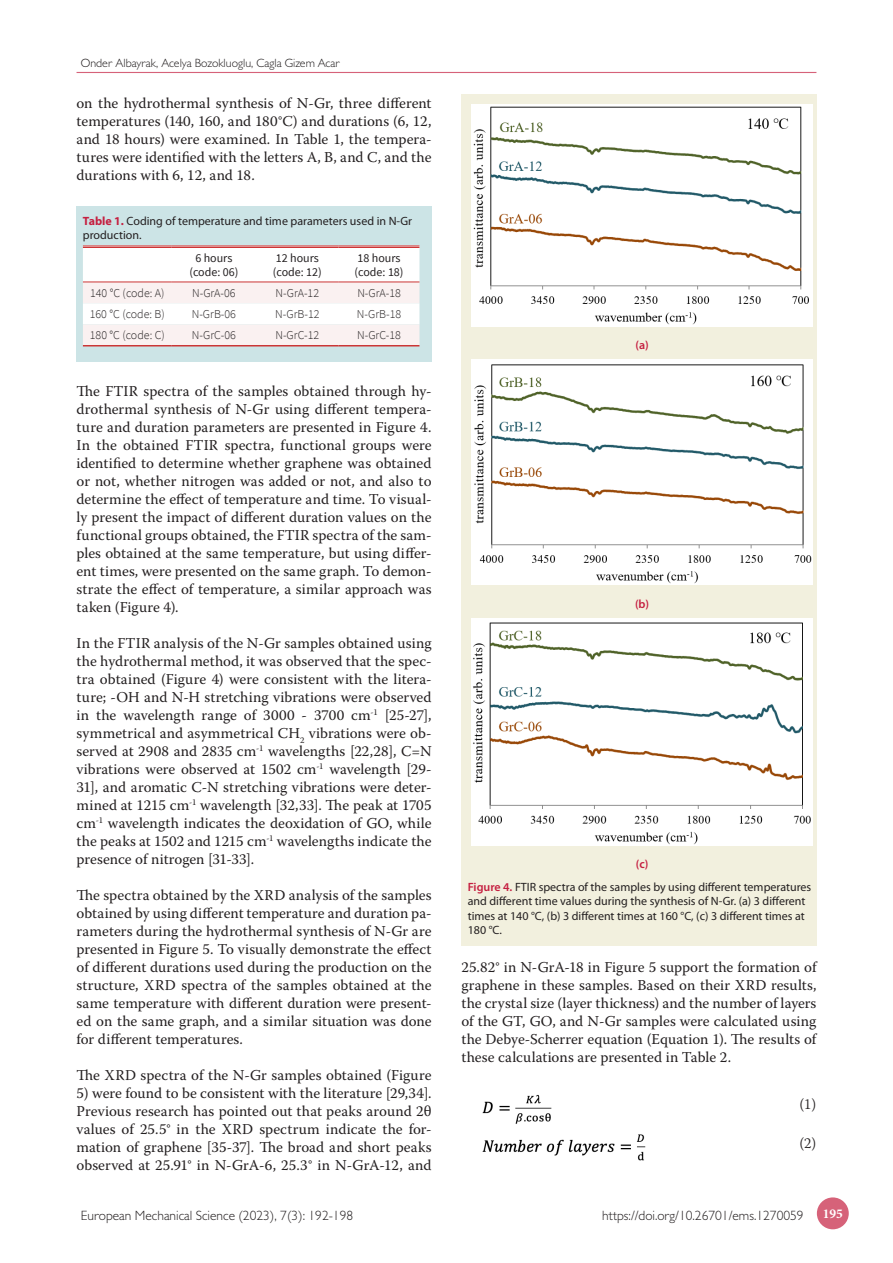
<style>
.page{position:relative;width:893px;height:1263px;background:#fff}
.page>*{position:absolute;margin:0;border:0;box-sizing:border-box;transform-origin:0 0}
.t1{font:15px/18px "Warnock Pro";color:#231f20;text-align:justify}
.t2{font:300 15px "Warnock Pro";color:#231f20}
.t3{font:300 13.5px "Gill Sans";color:#231f20}
.t4{font:700 13.5px "Minion Pro";color:#fff}
.t5{font:12px/14.4px "Myriad Pro";color:#231f20}
.t6{font:300 12px "Source Sans Pro";color:#231f20}
.t7{font:12px/14.4px "Source Sans Pro";color:#231f20}
.t8{font:300 12px "Gill Sans";color:#231f20}
.t9{font:600 12px "Myriad Pro";color:#c51f40}
.s1{font-weight:700;color:#c51f40}
.s2{font-weight:600;color:#c51f40}
</style>
<div class="page">
<div style="left:77px;top:206px;width:355px;height:156px;background:#cce4e6"></div>
<svg style="left:83px;top:248px;width:336px;height:97px;background:#fcf7f7"></svg>
<hr style="left:83px;top:345px;width:89px;height:1px;background:#cc3636">
<hr style="left:172px;top:345px;width:84px;height:1px;background:#cc3636">
<hr style="left:256px;top:345px;width:83px;height:1px;background:#cc3636">
<hr style="left:339px;top:345px;width:80px;height:1px;background:#cc3636">
<hr style="left:83px;top:245px;width:89px;height:2px;background:#cc3636">
<hr style="left:83px;top:247px;width:89px;height:1px;background:#cc3636">
<hr style="left:172px;top:245px;width:84px;height:2px;background:#cc3636">
<hr style="left:172px;top:247px;width:84px;height:1px;background:#cc3636">
<hr style="left:256px;top:245px;width:83px;height:2px;background:#cc3636">
<hr style="left:256px;top:247px;width:83px;height:1px;background:#cc3636">
<hr style="left:339px;top:245px;width:80px;height:2px;background:#cc3636">
<hr style="left:339px;top:247px;width:80px;height:1px;background:#cc3636">
<hr style="left:83px;top:282px;width:89px;height:1px;background:#cc3636">
<hr style="left:172px;top:282px;width:84px;height:1px;background:#cc3636">
<hr style="left:256px;top:282px;width:83px;height:1px;background:#cc3636">
<hr style="left:339px;top:282px;width:80px;height:1px;background:#cc3636">
<img style="left:482px;top:1094px;width:70px;height:30px">
<img style="left:482px;top:1134px;width:164px;height:27px">
<div style="left:461px;top:94px;width:355px;height:244px;background:#f2f0de"></div>
<div style="left:461px;top:326px;width:355px;height:34px;background:#f2f0de"></div>
<div style="left:461px;top:349px;width:355px;height:247px;background:#f2f0de"></div>
<div style="left:461px;top:585px;width:355px;height:34px;background:#f2f0de"></div>
<div style="left:461px;top:608px;width:355px;height:249px;background:#f2f0de"></div>
<div style="left:461px;top:845px;width:355px;height:34px;background:#f2f0de"></div>
<div style="left:461px;top:868px;width:355px;height:78px;background:#f2f0de"></div>
<img style="left:472px;top:105px;width:340px;height:221px">
<img style="left:472px;top:360px;width:340px;height:225px">
<img style="left:472px;top:619px;width:340px;height:226px">
<hr style="left:77px;top:72px;width:739px;height:1px;background:#d66279">
<div style="left:817px;top:1197px;width:32px;height:32px;background:#d66279;border-radius:50%"></div>
<p class="t8" style="left:81px;top:55px;width:261px">Onder Albayrak, Acelya Bozokluoglu, Cagla Gizem Acar</p>
<p class="t1" style="left:77px;top:94px;width:357px">on the hydrothermal synthesis of N-Gr, three different temperatures (140, 160, and 180°C) and durations (6, 12, and 18 hours) were examined. In Table 1, the tempera&shy;tures were identified with the letters A, B, and C, and the durations with 6, 12, and 18.</p>
<p class="t5" style="left:83px;top:214px;width:331px"><span class="s1">Table 1.</span> Coding of temperature and time parameters used in N-Gr production.</p>
<p class="t7" style="left:189px;top:250px;width:50px;text-align:center">6 hours (code: 06)</p>
<p class="t7" style="left:273px;top:250px;width:50px">12 hours (code: 12)</p>
<p class="t7" style="left:355px;top:250px;width:50px">18 hours (code: 18)</p>
<p class="t6" style="left:90px;top:286px;width:76px">140 °C (code: A)</p>
<p class="t6" style="left:192px;top:286px;width:45px">N-GrA-06</p>
<p class="t6" style="left:276px;top:286px;width:45px">N-GrA-12</p>
<p class="t6" style="left:357px;top:286px;width:45px">N-GrA-18</p>
<p class="t6" style="left:90px;top:307px;width:77px">160 °C (code: B)</p>
<p class="t6" style="left:192px;top:307px;width:46px">N-GrB-06</p>
<p class="t6" style="left:275px;top:307px;width:46px">N-GrB-12</p>
<p class="t6" style="left:357px;top:307px;width:46px">N-GrB-18</p>
<p class="t6" style="left:90px;top:328px;width:76px">180 °C (code: C)</p>
<p class="t6" style="left:192px;top:328px;width:45px">N-GrC-06</p>
<p class="t6" style="left:275px;top:328px;width:45px">N-GrC-12</p>
<p class="t6" style="left:357px;top:328px;width:45px">N-GrC-18</p>
<p class="t1" style="left:77px;top:382px;width:357px">The FTIR spectra of the samples obtained through hy&shy;drothermal synthesis of N-Gr using different tempera&shy;ture and duration parameters are presented in Figure 4.<br>In the obtained FTIR spectra, functional groups were identified to determine whether graphene was obtained or not, whether nitrogen was added or not, and also to determine the effect of temperature and time. To visual&shy;ly present the impact of different duration values on the functional groups obtained, the FTIR spectra of the sam&shy;ples obtained at the same temperature, but using differ&shy;ent times, were presented on the same graph. To demon&shy;strate the effect of temperature, a similar approach was taken (Figure 4).</p>
<p class="t1" style="left:77px;top:634px;width:357px">In the FTIR analysis of the N-Gr samples obtained using the hydrothermal method, it was observed that the spec&shy;tra obtained (Figure 4) were consistent with the litera&shy;ture; -OH and N-H stretching vibrations were observed in the wavelength range of 3000 - 3700 cm<sup>-1</sup> [25-27], symmetrical and asymmetrical CH<sub>2</sub> vibrations were ob&shy;served at 2908 and 2835 cm<sup>-1</sup> wavelengths [22,28], C=N vibrations were observed at 1502 cm<sup>-1</sup> wavelength [29- 31], and aromatic C-N stretching vibrations were deter&shy;mined at 1215 cm<sup>-1</sup> wavelength [32,33]. The peak at 1705 cm<sup>-1</sup> wavelength indicates the deoxidation of GO, while the peaks at 1502 and 1215 cm<sup>-1</sup> wavelengths indicate the presence of nitrogen [31-33].</p>
<p class="t1" style="left:77px;top:886px;width:357px">The spectra obtained by the XRD analysis of the samples obtained by using different temperature and duration pa&shy;rameters during the hydrothermal synthesis of N-Gr are presented in Figure 5. To visually demonstrate the effect of different durations used during the production on the structure, XRD spectra of the samples obtained at the same temperature with different duration were present&shy;ed on the same graph, and a similar situation was done for different temperatures.</p>
<p class="t1" style="left:77px;top:1066px;width:357px">The XRD spectra of the N-Gr samples obtained (Figure</p>
<p class="t1" style="left:77px;top:1084px;width:357px">5) were found to be consistent with the literature [29,34].<br>Previous research has pointed out that peaks around 2θ values of 25.5° in the XRD spectrum indicate the for&shy;mation of graphene [35-37]. The broad and short peaks observed at 25.91° in N-GrA-6, 25.3° in N-GrA-12, and</p>
<p class="t9" style="left:635px;top:337px;width:15px">(a)</p>
<p class="t9" style="left:635px;top:596px;width:16px">(b)</p>
<p class="t5" style="left:468px;top:852px;width:345px;line-height:23px;text-align:center"><span class="s2">(c)<br>Figure 4.</span> FTIR spectra of the samples by using different temperatures</p>
<p class="t5" style="left:468px;top:894px;width:339px;text-align:justify">and different time values during the synthesis of N-Gr. (a) 3 different times at 140 °C, (b) 3 different times at 160 °C, (c) 3 different times at 180 °C.</p>
<p class="t1" style="left:461px;top:958px;width:357px">25.82° in N-GrA-18 in Figure 5 support the formation of graphene in these samples. Based on their XRD results, the crystal size (layer thickness) and the number of layers of the GT, GO, and N-Gr samples were calculated using the Debye-Scherrer equation (Equation 1). The results of these calculations are presented in Table 2.</p>
<p class="t2" style="left:799px;top:1095px;width:19px">(1)</p>
<p class="t2" style="left:799px;top:1134px;width:19px">(2)</p>
<p class="t3" style="left:81px;top:1207px;width:274px">European Mechanical Science (2023), 7(3): 192-198</p>
<p class="t3" style="left:602px;top:1207px;width:203px">https://doi.org/10.26701/ems.1270059</p>
<p class="t4" style="left:823px;top:1204px;width:22px">195</p>
</div>
